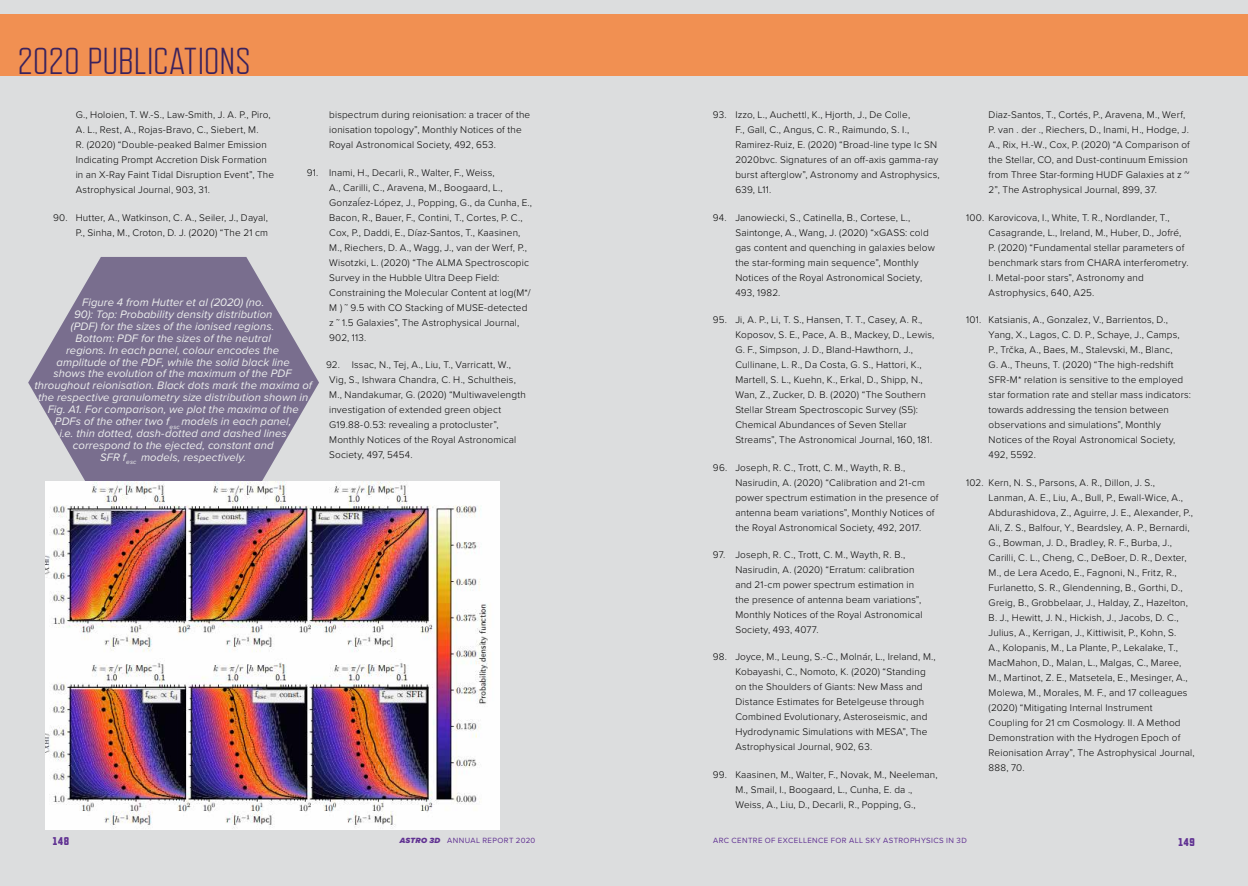
<style>
.page{position:relative;width:1248px;height:886px;background:#fff}
.page>*{position:absolute;margin:0;border:0;box-sizing:border-box;transform-origin:0 0}
.t1{font:300 37.5px "Refrigerator Deluxe";letter-spacing:-.005em;color:#3a225d}
.t2{font:italic 11.25px/11.9px "Proxima Nova";letter-spacing:.01em;color:#fff;text-align:center}
.t3{font:800 11.25px "Refrigerator Deluxe";letter-spacing:.05em;color:#603192}
.t4{font:300 10px/15px "Proxima Nova";letter-spacing:.015em;color:#000}
.t5{font:7.75px "Proxima Nova";letter-spacing:.055em;color:#603192}
.s1{font-weight:900;font-style:italic}
</style>
<div class="page">
<div style="left:0;top:0;width:1247px;height:886px;background:#dcddde"></div>
<div style="left:0;top:14px;width:1247px;height:62px;background:#f19052"></div>
<svg style="left:28px;top:257px;width:291px;height:225px;fill:#796e8e"></svg>
<img style="left:45px;top:482px;width:455px;height:347px">
<h1 class="t1" style="left:17px;top:41px;width:235px">2020 PUBLICATIONS</h1>
<p class="t4" style="left:76px;top:107px;width:200px">G., Holoien, T. W.-S., Law-Smith, J. A. P., Piro, A. L., Rest, A., Rojas-Bravo, C., Siebert, M.<br>R. (2020) “Double-peaked Balmer Emission Indicating Prompt Accretion Disk Formation in an X-Ray Faint Tidal Disruption Event”, The Astrophysical Journal, 903, 31.</p>
<p class="t4" style="left:53px;top:209px;width:216px;text-align:right">90. Hutter, A., Watkinson, C. A., Seiler, J., Dayal,<br>P., Sinha, M., Croton, D. J. (2020) “The 21 cm</p>
<p class="t4" style="left:329px;top:107px;width:203px">bispectrum during reionisation: a tracer of the ionisation topology”, Monthly Notices of the<br>Royal Astronomical Society, 492, 653.</p>
<p class="t4" style="left:329px;top:164px;width:204px;text-indent:-23px">91. Inami, H., Decarli, R., Walter, F., Weiss,<br>A., Carilli, C., Aravena, M., Boogaard, L., Gonzaĺez-López, J., Popping, G., da Cunha, E., Bacon, R., Bauer, F., Contini, T., Cortes, P. C., Cox, P., Daddi, E., Díaz-Santos, T., Kaasinen, M., Riechers, D. A., Wagg, J., van der Werf, P., Wisotzki, L. (2020) “The ALMA Spectroscopic Survey in the Hubble Ultra Deep Field:<br>Constraining the Molecular Content at log(M*/ M ) ˜ 9.5 with CO Stacking of MUSE-detected z ˜ 1.5 Galaxies”, The Astrophysical Journal, 902, 113.</p>
<p class="t4" style="left:329px;top:357px;width:198px;text-indent:-3px">92. Issac, N., Tej, A., Liu, T., Varricatt, W., Vig, S., Ishwara Chandra, C. H., Schultheis, M., Nandakumar, G. (2020) “Multiwavelength investigation of extended green object G19.88-0.53: revealing a protocluster”, Monthly Notices of the Royal Astronomical Society, 497, 5454.</p>
<p class="t2" style="left:34px;top:296px;width:279px">Figure 4 from Hutter et al (2020) (no.<br>90): Top: Probability density distribution<br>(PDF) for the sizes of the ionised regions.<br>Bottom: PDF for the sizes of the neutral<br>regions. In each panel, colour encodes the<br>amplitude of the PDF, while the solid black line<br>shows the evolution of the maximum of the PDF throughout reionisation. Black dots mark the maxima of the respective granulometry size distribution shown in Fig. A1. For comparison, we plot the maxima of the PDFs of the other two f<sub>esc</sub> models in each panel,<br>i.e. thin dotted, dash-dotted and dashed lines correspond to the ejected, constant and<br>SFR f<sub>esc</sub> models, respectively.</p>
<p class="t4" style="left:735px;top:107px;width:206px;text-indent:-22px">93. Izzo, L., Auchettl, K., Hjorth, J., De Colle,<br>F., Gall, C., Angus, C. R., Raimundo, S. I., Ramirez-Ruiz, E. (2020) “Broad-line type Ic SN 2020bvc. Signatures of an off-axis gamma-ray burst afterglow”, Astronomy and Astrophysics, 639, L11.</p>
<p class="t4" style="left:735px;top:209px;width:201px;text-indent:-22px">94. Janowiecki, S., Catinella, B., Cortese, L., Saintonge, A., Wang, J. (2020) “xGASS: cold gas content and quenching in galaxies below the star-forming main sequence”, Monthly Notices of the Royal Astronomical Society, 493, 1982.</p>
<p class="t4" style="left:735px;top:312px;width:200px;text-indent:-22px">95. Ji, A. P., Li, T. S., Hansen, T. T., Casey, A. R., Koposov, S. E., Pace, A. B., Mackey, D., Lewis, G. F., Simpson, J. D., Bland-Hawthorn, J., Cullinane, L. R., Da Costa, G. S., Hattori, K., Martell, S. L., Kuehn, K., Erkal, D., Shipp, N., Wan, Z., Zucker, D. B. (2020) “The Southern Stellar Stream Spectroscopic Survey (S5):<br>Chemical Abundances of Seven Stellar Streams”, The Astronomical Journal, 160, 181.</p>
<p class="t4" style="left:735px;top:459px;width:205px;text-indent:-22px">96. Joseph, R. C., Trott, C. M., Wayth, R. B., Nasirudin, A. (2020) “Calibration and 21-cm power spectrum estimation in the presence of antenna beam variations”, Monthly Notices of the Royal Astronomical Society, 492, 2017.</p>
<p class="t4" style="left:735px;top:547px;width:189px;text-indent:-22px">97. Joseph, R. C., Trott, C. M., Wayth, R. B., Nasirudin, A. (2020) “Erratum: calibration and 21-cm power spectrum estimation in the presence of antenna beam variations”, Monthly Notices of the Royal Astronomical Society, 493, 4077.</p>
<p class="t4" style="left:735px;top:649px;width:202px;text-indent:-22px">98. Joyce, M., Leung, S.-C., Molnár, L., Ireland, M., Kobayashi, C., Nomoto, K. (2020) “Standing on the Shoulders of Giants: New Mass and Distance Estimates for Betelgeuse through Combined Evolutionary, Asteroseismic, and Hydrodynamic Simulations with MESA”, The Astrophysical Journal, 902, 63.</p>
<p class="t4" style="left:712px;top:766px;width:226px;text-align:center">99. Kaasinen, M., Walter, F., Novak, M., Neeleman,<br>M., Smail, I., Boogaard, L., Cunha, E. da .,<br>Weiss, A., Liu, D., Decarli, R., Popping, G.,</p>
<p class="t4" style="left:988px;top:107px;width:203px">Diaz-Santos, T., Cortés, P., Aravena, M., Werf, P. van . der ., Riechers, D., Inami, H., Hodge, J.<br>A., Rix, H.-W., Cox, P. (2020) “A Comparison of the Stellar, CO, and Dust-continuum Emission from Three Star-forming HUDF Galaxies at z ~ 2”, The Astrophysical Journal, 899, 37.</p>
<p class="t4" style="left:988px;top:209px;width:201px;text-indent:-22px">100. Karovicova, I., White, T. R., Nordlander, T., Casagrande, L., Ireland, M., Huber, D., Jofré, P. (2020) “Fundamental stellar parameters of benchmark stars from CHARA interferometry.<br>I. Metal-poor stars”, Astronomy and Astrophysics, 640, A25.</p>
<p class="t4" style="left:988px;top:312px;width:204px;text-indent:-22px">101. Katsianis, A., Gonzalez, V., Barrientos, D., Yang, X., Lagos, C. D. P., Schaye, J., Camps, P., Trčka, A., Baes, M., Stalevski, M., Blanc,<br>G. A., Theuns, T. (2020) “The high-redshift SFR-M* relation is sensitive to the employed star formation rate and stellar mass indicators: towards addressing the tension between observations and simulations”, Monthly Notices of the Royal Astronomical Society, 492, 5592.</p>
<p class="t4" style="left:988px;top:474px;width:207px;text-indent:-22px">102. Kern, N. S., Parsons, A. R., Dillon, J. S., Lanman, A. E., Liu, A., Bull, P., Ewall-Wice, A., Abdurashidova, Z., Aguirre, J. E., Alexander, P., Ali, Z. S., Balfour, Y., Beardsley, A. P., Bernardi, G., Bowman, J. D., Bradley, R. F., Burba, J., Carilli, C. L., Cheng, C., DeBoer, D. R., Dexter, M., de Lera Acedo, E., Fagnoni, N., Fritz, R., Furlanetto, S. R., Glendenning, B., Gorthi, D., Greig, B., Grobbelaar, J., Halday, Z., Hazelton, B. J., Hewitt, J. N., Hickish, J., Jacobs, D. C., Julius, A., Kerrigan, J., Kittiwisit, P., Kohn, S.<br>A., Kolopanis, M., La Plante, P., Lekalake, T., MacMahon, D., Malan, L., Malgas, C., Maree, M., Martinot, Z. E., Matsetela, E., Mesinger, A., Molewa, M., Morales, M. F., and 17 colleagues (2020) “Mitigating Internal Instrument Coupling for 21 cm Cosmology. II. A Method Demonstration with the Hydrogen Epoch of Reionisation Array”, The Astrophysical Journal, 888, 70.</p>
<p class="t3" style="left:53px;top:834px;width:18px">148</p>
<p class="t5" style="left:400px;top:835px;width:137px"><span class="s1">ASTRO 3D</span> ANNUAL REPORT 2020</p>
<p class="t5" style="left:713px;top:835px;width:255px">ARC CENTRE OF EXCELLENCE FOR ALL SKY ASTROPHYSICS IN 3D</p>
<p class="t3" style="left:1178px;top:836px;width:18px">149</p>
</div>
